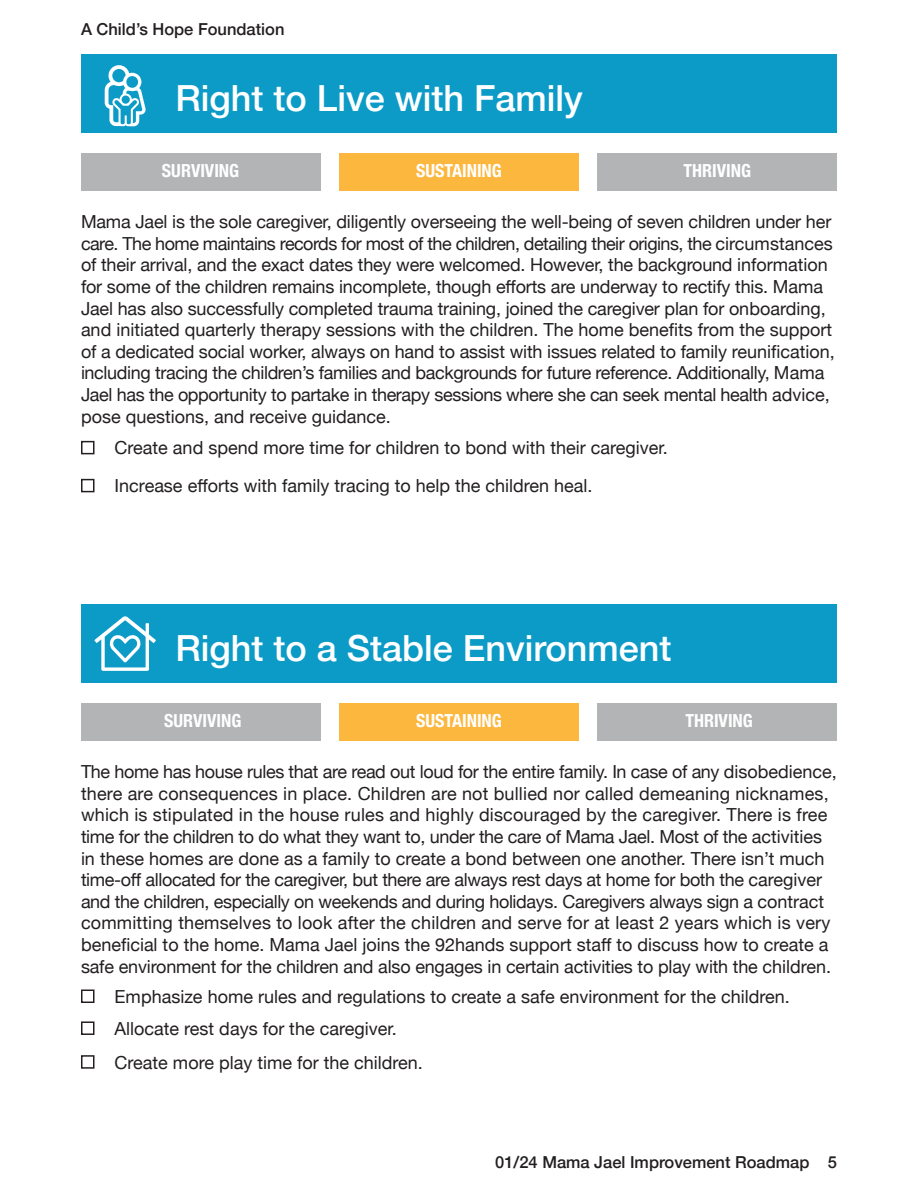
<style>
.page{position:relative;width:918px;height:1188px;background:#fff}
.page>*{position:absolute;margin:0;border:0;box-sizing:border-box;transform-origin:0 0}
.t1{font:500 36px "Helvetica Neue";color:#fff}
.Body{font:18px/21.6px "Helvetica Neue";letter-spacing:-.01em;color:#231f20}
.Table_Header{font:700 condensed 18px "Helvetica Neue";color:#fff}
.Numbering{font:500 16.5px "Helvetica Neue";color:#231f20}
</style>
<div class="page">
<div style="left:81px;top:54px;width:756px;height:79px;background:#0c9bc7"></div>
<div style="left:81px;top:604px;width:756px;height:79px;background:#0c9bc7"></div>
<svg style="left:105px;top:65px;width:41px;height:61px"></svg>
<svg style="left:95px;top:616px;width:61px;height:55px"></svg>
<div style="left:81px;top:441px;width:13px;height:13px;border:2px solid #231f20"></div>
<div style="left:81px;top:990px;width:13px;height:13px;border:2px solid #231f20"></div>
<div style="left:81px;top:479px;width:13px;height:13px;border:2px solid #231f20"></div>
<div style="left:81px;top:1021px;width:13px;height:14px;border:2px solid #231f20"></div>
<div style="left:81px;top:1055px;width:13px;height:14px;border:2px solid #231f20"></div>
<div style="left:81px;top:153px;width:239px;height:38px;background:#b2b4b6"></div>
<div style="left:81px;top:703px;width:239px;height:38px;background:#b2b4b6"></div>
<div style="left:339px;top:153px;width:240px;height:38px;background:#fcb73e"></div>
<div style="left:339px;top:703px;width:240px;height:38px;background:#fcb73e"></div>
<div style="left:598px;top:153px;width:239px;height:38px;background:#b2b4b6"></div>
<div style="left:598px;top:703px;width:239px;height:38px;background:#b2b4b6"></div>
<p class="Numbering" style="left:81px;top:16px;width:205px">A Child’s Hope Foundation</p>
<h3 class="t1" style="left:176px;top:69px;width:409px">Right to Live with Family</h3>
<p class="Table_Header" style="left:162px;top:156px;width:79px">SURVIVING</p>
<p class="Table_Header" style="left:416px;top:156px;width:87px">SUSTAINING</p>
<p class="Table_Header" style="left:684px;top:156px;width:69px">THRIVING</p>
<p class="Body" style="left:81px;top:212px;width:755px">Mama Jael is the sole caregiver, diligently overseeing the well-being of seven children under her care. The home maintains records for most of the children, detailing their origins, the circumstances of their arrival, and the exact dates they were welcomed. However, the background information for some of the children remains incomplete, though efforts are underway to rectify this. Mama Jael has also successfully completed trauma training, joined the caregiver plan for onboarding, and initiated quarterly therapy sessions with the children. The home benefits from the support of a dedicated social worker, always on hand to assist with issues related to family reunification, including tracing the children’s families and backgrounds for future reference. Additionally, Mama Jael has the opportunity to partake in therapy sessions where she can seek mental health advice, pose questions, and receive guidance.</p>
<p class="Body" style="left:115px;top:438px;width:555px">Create and spend more time for children to bond with their caregiver.</p>
<p class="Body" style="left:115px;top:476px;width:479px">Increase efforts with family tracing to help the children heal.</p>
<h3 class="t1" style="left:176px;top:619px;width:498px">Right to a Stable Environment</h3>
<p class="Table_Header" style="left:164px;top:706px;width:79px">SURVIVING</p>
<p class="Table_Header" style="left:416px;top:706px;width:87px">SUSTAINING</p>
<p class="Table_Header" style="left:685px;top:706px;width:69px">THRIVING</p>
<p class="Body" style="left:81px;top:762px;width:757px">The home has house rules that are read out loud for the entire family. In case of any disobedience, there are consequences in place. Children are not bullied nor called demeaning nicknames, which is stipulated in the house rules and highly discouraged by the caregiver. There is free time for the children to do what they want to, under the care of Mama Jael. Most of the activities in these homes are done as a family to create a bond between one another. There isn’t much time-off allocated for the caregiver, but there are always rest days at home for both the caregiver and the children, especially on weekends and during holidays. Caregivers always sign a contract committing themselves to look after the children and serve for at least 2 years which is very beneficial to the home. Mama Jael joins the 92hands support staff to discuss how to create a safe environment for the children and also engages in certain activities to play with the children.</p>
<p class="Body" style="left:115px;top:987px;width:677px">Emphasize home rules and regulations to create a safe environment for the children.</p>
<p class="Body" style="left:115px;top:1019px;width:284px">Allocate rest days for the caregiver.</p>
<p class="Body" style="left:115px;top:1053px;width:310px">Create more play time for the children.</p>
<p class="Numbering" style="left:495px;top:1149px;width:343px">01/24 Mama Jael Improvement Roadmap 5</p>
</div>
